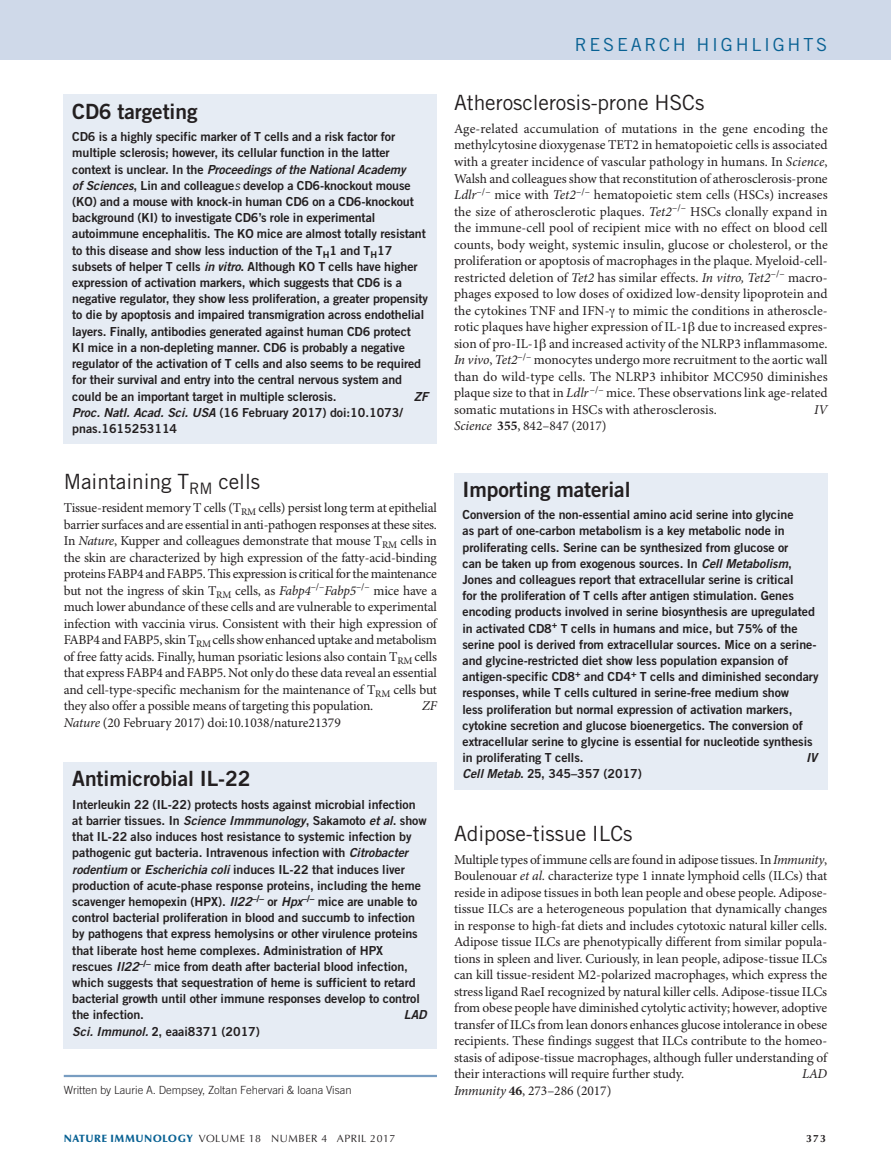
<style>
.page{position:relative;width:891px;height:1175px;background:#fff}
.page>*{position:absolute;margin:0;border:0;box-sizing:border-box;transform-origin:0 0}
.HEAD_res_notes{font:21px "Trade Gothic LT Std";letter-spacing:-.005em;color:#231f20}
.HEAD_res_notes_bold{font:21px "Trade Gothic LT Std Bd 2";letter-spacing:-.005em;color:#231f20}
.t1{font:18px "Trade Gothic LT Std";letter-spacing:.15em;color:#086193}
.TEXT_first{font:13.5px/16.5px "Minion Pro";letter-spacing:-.005em;color:#231f20;text-align:justify}
.TEXT_first-2{font:italic 13.5px "Minion Pro";letter-spacing:-.02em;color:#231f20}
.BOX_text_bold_first{font:12.45px/16.2px "Trade Gothic LT Std Bd 2";letter-spacing:-.005em;color:#231f20}
.BOX_text_bold_first-2{font:12.45px "Trade Gothic LT Std Bd 2 Obl";letter-spacing:-.005em;color:#231f20}
.t2{font:300 11.25px "Trade Gothic LT Std";letter-spacing:-.005em;color:#231f20}
.t3{font:10.5px "Optima LT Std";letter-spacing:.05em;color:#231f20}
.t4{font:700 10.5px "Optima LT Std";color:#231f20}
.s1{font-family:"Trade Gothic LT Std Bd 2 Obl"}
.s2{font-family:"Trade Gothic LT Std";font-style:italic}
.s3{font-style:italic}
.s4{font-family:"Trade Gothic LT Std";font-weight:700}
.s5{font-weight:700}
.s6{font-weight:900;color:#086193}
</style>
<div class="page">
<div style="left:0;top:0;width:891px;height:60px;background:#cfd9e9"></div>
<hr style="left:64px;top:1074px;width:373px;height:3px;background:#789dc1">
<div style="left:64px;top:95px;width:373px;height:349px;background:#e6ecf4"></div>
<div style="left:454px;top:473px;width:373px;height:316px;background:#e6ecf4"></div>
<div style="left:64px;top:762px;width:373px;height:287px;background:#e6ecf4"></div>
<h2 class="t1" style="left:575px;top:34px;width:254px">RESEARCH HIGHLIGHTS</h2>
<p class="HEAD_res_notes_bold" style="left:72px;top:98px;width:127px">CD6 targeting</p>
<p class="BOX_text_bold_first" style="left:72px;top:128px;width:357px">CD6 is a highly specific marker of T cells and a risk factor for multiple sclerosis; however, its cellular function in the latter context is unclear. In the <span class="s1">Proceedings of the National Academy<br>of Sciences</span>, Lin and colleague<span class="s2">s</span> develop a CD6-knockout mouse (KO) and a mouse with knock-in human CD6 on a CD6-knockout background (KI) to investigate CD6’s role in experimental autoimmune encephalitis. The KO mice are almost totally resistant to this disease and show less induction of the T<sub>H</sub>1 and T<sub>H</sub>17 subsets of helper T cells <span class="s1">in vitro</span>. Although KO T cells have higher expression of activation markers, which suggests that CD6 is a negative regulator, they show less proliferation, a greater propensity to die by apoptosis and impaired transmigration across endothelial layers. Finally, antibodies generated against human CD6 protect<br>KI mice in a non-depleting manner. CD6 is probably a negative regulator of the activation of T cells and also seems to be required for their survival and entry into the central nervous system and could be an important target in multiple sclerosis.</p>
<p class="BOX_text_bold_first-2" style="left:414px;top:388px;width:15px">ZF</p>
<p class="BOX_text_bold_first" style="left:72px;top:404px;width:332px"><span class="s1">Proc. Natl. Acad. Sci. USA</span> (16 February 2017) doi:10.1073/ pnas.1615253114</p>
<p class="HEAD_res_notes" style="left:64px;top:469px;width:198px">Maintaining T<sub>RM</sub> cells</p>
<p class="TEXT_first" style="left:64px;top:500px;width:375px">Tissue-resident memory T cells (T<sub>RM</sub> cells) persist long term at epithelial barrier surfaces and are essential in anti-pathogen responses at these sites.<br>In <span class="s3">Nature</span>, Kupper and colleagues demonstrate that mouse T<sub>RM</sub> cells in the skin are characterized by high expression of the fatty-acid-binding proteins FABP4 and FABP5. This expression is critical for the maintenance but not the ingress of skin T<sub>RM</sub> cells, as <span class="s3">Fabp4</span><sup>–/–</sup><span class="s3">Fabp5</span><sup>–/–</sup> mice have a much lower abundance of these cells and are vulnerable to experimental infection with vaccinia virus. Consistent with their high expression of FABP4 and FABP5, skin T<sub>RM</sub> cells show enhanced uptake and metabolism of free fatty acids. Finally, human psoriatic lesions also contain T<sub>RM</sub> cells that express FABP4 and FABP5. Not only do these data reveal an essential and cell-type-specific mechanism for the maintenance of T<sub>RM</sub> cells but they also offer a possible means of targeting this population.</p>
<p class="TEXT_first-2" style="left:422px;top:697px;width:16px">ZF</p>
<p class="TEXT_first" style="left:64px;top:714px;width:279px"><span class="s3">Nature</span> (20 February 2017) doi:10.1038/nature21379</p>
<p class="HEAD_res_notes_bold" style="left:72px;top:765px;width:180px">Antimicrobial IL-22</p>
<p class="BOX_text_bold_first" style="left:72px;top:796px;width:356px">Interleukin 22 (IL-22) protects hosts against microbial infection at barrier tissues. In <span class="s1">Science Immmunology</span>, Sakamoto <span class="s1">et al</span>. show that IL-22 also induces host resistance to systemic infection by pathogenic gut bacteria. Intravenous infection with <span class="s1">Citrobacter rodentium</span> or <span class="s1">Escherichia coli</span> induces IL-22 that induces liver production of acute-phase response proteins, including the heme scavenger hemopexin (HPX). <span class="s1">Il22</span><sup>–/–</sup> or <span class="s1">Hpx</span><sup>–/–</sup> mice are unable to control bacterial proliferation in blood and succumb to infection by pathogens that express hemolysins or other virulence proteins that liberate host heme complexes. Administration of HPX rescues <span class="s1">Il22</span><sup>–/–</sup> mice from death after bacterial blood infection, which suggests that sequestration of heme is sufficient to retard bacterial growth until other immune responses develop to control the infection.</p>
<p class="BOX_text_bold_first-2" style="left:404px;top:1007px;width:24px">LAD</p>
<p class="BOX_text_bold_first" style="left:72px;top:1022px;width:189px"><span class="s1">Sci. Immunol.</span> <span class="s4">2</span>, eaai8371 (2017)</p>
<p class="HEAD_res_notes" style="left:454px;top:90px;width:252px">Atherosclerosis-prone HSCs</p>
<p class="TEXT_first" style="left:454px;top:121px;width:375px">Age-related accumulation of mutations in the gene encoding the methylcytosine dioxygenase TET2 in hematopoietic cells is associated with a greater incidence of vascular pathology in humans. In <span class="s3">Science</span>, Walsh and colleagues show that reconstitution of atherosclerosis-prone <span class="s3">Ldlr</span><sup>–/–</sup> mice with <span class="s3">Tet2</span><sup>–/–</sup> hematopoietic stem cells (HSCs) increases the size of atherosclerotic plaques. <span class="s3">Tet2</span><sup>–/–</sup> HSCs clonally expand in the immune-cell pool of recipient mice with no effect on blood cell counts, body weight, systemic insulin, glucose or cholesterol, or the proliferation or apoptosis of macrophages in the plaque. Myeloid-cell&shy;restricted deletion of <span class="s3">Tet2</span> has similar effects. <span class="s3">In vitro, Tet2</span><sup>–/–</sup> macro&shy;phages exposed to low doses of oxidized low-density lipoprotein and the cytokines TNF and IFN- to mimic the conditions in atheroscle&shy;rotic plaques have higher expression of IL-1 due to increased expres&shy;sion of pro-IL-1 and increased activity of the NLRP3 inflammasome.<br><span class="s3">In vivo</span>, <span class="s3">Tet2</span><sup>–/–</sup> monocytes undergo more recruitment to the aortic wall than do wild-type cells. The NLRP3 inhibitor MCC950 diminishes plaque size to that in <span class="s3">Ldlr</span><sup>–/–</sup> mice. These observations link age-related somatic mutations in HSCs with atherosclerosis.</p>
<p class="TEXT_first-2" style="left:814px;top:401px;width:15px">IV</p>
<p class="TEXT_first" style="left:454px;top:418px;width:154px"><span class="s3">Science</span> <span class="s5">355</span>, 842–847 (2017)</p>
<p class="HEAD_res_notes_bold" style="left:463px;top:476px;width:170px">Importing material</p>
<p class="BOX_text_bold_first" style="left:463px;top:506px;width:358px">Conversion of the non-essential amino acid serine into glycine<br>as part of one-carbon metabolism is a key metabolic node in proliferating cells. Serine can be synthesized from glucose or<br>can be taken up from exogenous sources. In <span class="s1">Cell Metabolism</span>, Jones and colleagues report that extracellular serine is critical<br>for the proliferation of T cells after antigen stimulation. Genes encoding products involved in serine biosynthesis are upregulated in activated CD8<sup>+</sup> T cells in humans and mice, but 75% of the serine pool is derived from extracellular sources. Mice on a serine&shy;and glycine-restricted diet show less population expansion of antigen-specific CD8<sup>+</sup> and CD4<sup>+</sup> T cells and diminished secondary responses, while T cells cultured in serine-free medium show<br>less proliferation but normal expression of activation markers, cytokine secretion and glucose bioenergetics. The conversion of extracellular serine to glycine is essential for nucleotide synthesis in proliferating T cells.</p>
<p class="BOX_text_bold_first-2" style="left:806px;top:750px;width:13px">IV</p>
<p class="BOX_text_bold_first" style="left:463px;top:765px;width:181px"><span class="s1">Cell Metab</span>. <span class="s4">25</span>, 345–357 (2017)</p>
<p class="HEAD_res_notes" style="left:454px;top:820px;width:180px">Adipose-tissue ILCs</p>
<p class="TEXT_first" style="left:454px;top:851px;width:375px">Multiple types of immune cells are found in adipose tissues. In <span class="s3">Immunity</span>, Boulenouar <span class="s3">et al.</span> characterize type 1 innate lymphoid cells (ILCs) that reside in adipose tissues in both lean people and obese people. Adipose&shy;tissue ILCs are a heterogeneous population that dynamically changes in response to high-fat diets and includes cytotoxic natural killer cells.<br>Adipose tissue ILCs are phenotypically different from similar popula&shy;tions in spleen and liver. Curiously, in lean people, adipose-tissue ILCs can kill tissue-resident M2-polarized macrophages, which express the stress ligand RaeI recognized by natural killer cells. Adipose-tissue ILCs from obese people have diminished cytolytic activity; however, adoptive transfer of ILCs from lean donors enhances glucose intolerance in obese recipients. These findings suggest that ILCs contribute to the homeo&shy;stasis of adipose-tissue macrophages, although fuller understanding of their interactions will require further study.</p>
<p class="TEXT_first-2" style="left:802px;top:1065px;width:27px">LAD</p>
<p class="TEXT_first" style="left:454px;top:1082px;width:159px"><span class="s3">Immunity</span> <span class="s5">46</span>, 273–286 (2017)</p>
<p class="t2" style="left:64px;top:1083px;width:289px">Written by Laurie A. Dempsey, Zoltan Fehervari &amp; Ioana Visan</p>
<p class="t3" style="left:64px;top:1132px;width:333px"><span class="s6">NATURE IMMUNOLOGY</span> VOLUME 18 NUMBER 4 APRIL 2017</p>
<p class="t4" style="left:806px;top:1132px;width:21px">373</p>
</div>
